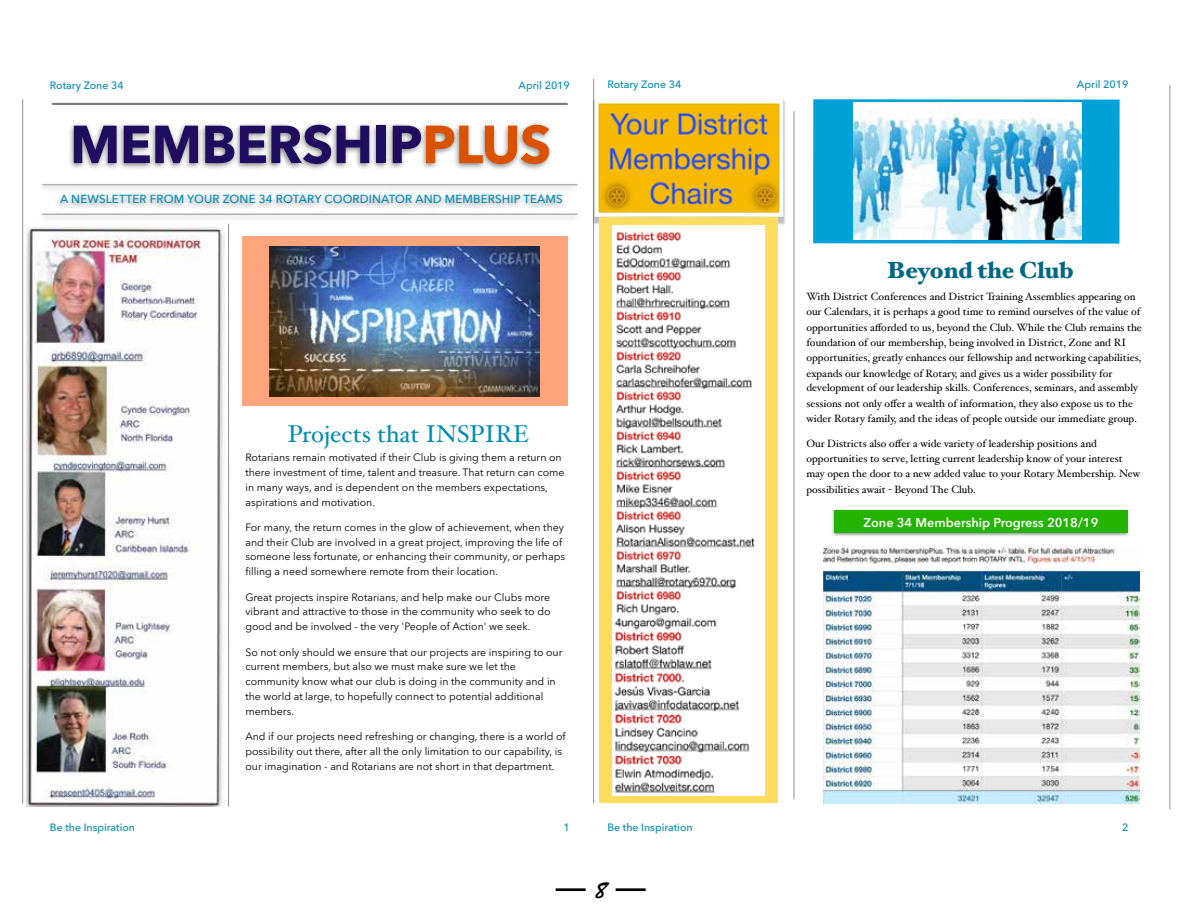
<style>
.page{position:relative;width:1188px;height:918px;background:#fff}
.page>*{position:absolute;margin:0;border:0;box-sizing:border-box;transform-origin:0 0}
.t1{font:700 52.8px "Avenir Next";letter-spacing:-.01em;color:#200d60}
.t2{font:30px "Brush Script Std";color:#000}
.t3{font:24.3px "Hoefler Text";color:#008cb4}
.t4{font:900 23.25px "Hoefler Text";color:#006886}
.t5{font:600 12.75px "Avenir Next";color:#fff}
.t6{font:500 11.7px "Avenir Next";letter-spacing:.01em;color:#008cb4}
.t7{font:10.65px/14.9px "Hoefler Text";color:#000}
.t8{font:500 10.65px "Avenir Next";color:#008cb4}
.t9{font:10.5px/14.9px "Avenir Next";color:#000}
.t10{font:500 10.5px "Avenir Next";color:#008cb4}
.s1{color:#da5100}
.s2{font-size:24px}
</style>
<div class="page">
<hr style="left:228px;top:224px;width:1px;height:583px;background:#929292">
<hr style="left:22px;top:99px;width:1px;height:705px;background:#929292">
<img style="left:33px;top:123px;width:545px;height:108px">
<hr style="left:42px;top:184px;width:536px;height:1px;background:#929292">
<hr style="left:42px;top:214px;width:536px;height:1px;background:#929292">
<hr style="left:52px;top:103px;width:516px;height:2px;background:#7a7a7a">
<div style="left:242px;top:237px;width:326px;height:169px;background:#ffa57d"></div>
<img style="left:27px;top:228px;width:198px;height:579px">
<img style="left:270px;top:246px;width:270px;height:151px">
<hr style="left:794px;top:111px;width:1px;height:688px;background:#929292">
<hr style="left:593px;top:79px;width:1px;height:724px;background:#929292">
<hr style="left:1170px;top:85px;width:1px;height:724px;background:#929292">
<img style="left:594px;top:100px;width:191px;height:125px">
<div style="left:813px;top:99px;width:307px;height:145px;background:#00a1d8"></div>
<img style="left:832px;top:509px;width:297px;height:27px">
<div style="left:834px;top:510px;width:294px;height:23px;background:#23b400"></div>
<img style="left:853px;top:103px;width:228px;height:137px">
<div style="left:600px;top:217px;width:178px;height:586px;background:#fedc5e"></div>
<img style="left:613px;top:225px;width:152px;height:570px">
<img style="left:824px;top:547px;width:315px;height:256px">
<p class="t10" style="left:50px;top:77px;width:75px">Rotary Zone 34</p>
<p class="t10" style="left:519px;top:77px;width:53px">April 2019</p>
<h1 class="t1" style="left:70px;top:99px;width:483px">MEMBERSHIP<span class="s1">PLUS</span></h1>
<p class="t6" style="left:60px;top:189px;width:504px">A NEWSLETTER FROM YOUR ZONE 34 ROTARY COORDINATOR AND MEMBERSHIP TEAMS</p>
<h3 class="t3" style="left:288px;top:419px;width:243px">Projects that INSPIRE</h3>
<p class="t9" style="left:245px;top:450px;width:321px">Rotarians remain motivated if their Club is giving them a return on there investment of time, talent and treasure. That return can come in many ways, and is dependent on the members expectations, aspirations and motivation.</p>
<p class="t9" style="left:245px;top:519px;width:321px">For many, the return comes in the glow of achievement, when they and their Club are involved in a great project, improving the life of someone less fortunate, or enhancing their community, or perhaps filling a need somewhere remote from their location.</p>
<p class="t9" style="left:245px;top:589px;width:307px;text-align:justify">Great projects inspire Rotarians, and help make our Clubs more vibrant and attractive to those in the community who seek to do good and be involved - the very 'People of Action' we seek.</p>
<p class="t9" style="left:245px;top:644px;width:319px">So not only should we ensure that our projects are inspiring to our current members, but also we must make sure we let the community know what our club is doing in the community and in the world at large, to hopefully connect to potential additional members.</p>
<p class="t9" style="left:245px;top:729px;width:322px">And if our projects need refreshing or changing, there is a world of possibility out there, after all the only limitation to our capability, is our imagination - and Rotarians are not short in that department.</p>
<p class="t10" style="left:50px;top:818px;width:87px">Be the Inspiration</p>
<p class="t10" style="left:564px;top:819px;width:8px">1</p>
<p class="t8" style="left:607px;top:75px;width:75px">Rotary Zone 34</p>
<p class="t8" style="left:1077px;top:75px;width:53px">April 2019</p>
<h3 class="t4" style="left:887px;top:257px;width:188px">Beyond the Club</h3>
<p class="t7" style="left:806px;top:289px;width:335px">With District Conferences and District Training Assemblies appearing on our Calendars, it is perhaps a good time to remind ourselves of the value of</p>
<p class="t7" style="left:806px;top:320px;width:337px">opportunities afforded to us, beyond the Club. While the Club remains the foundation of our membership, being involved in District, Zone and RI opportunities, greatly enhances our fellowship and networking capabilities,</p>
<p class="t7" style="left:806px;top:366px;width:333px">expands our knowledge of Rotary, and gives us a wider possibility for development of our leadership skills. Conferences, seminars, and assembly</p>
<p class="t7" style="left:806px;top:396px;width:332px">sessions not only offer a wealth of information, they also expose us to the wider Rotary family, and the ideas of people outside our immediate group.</p>
<p class="t7" style="left:806px;top:435px;width:318px;line-height:15.9px">Our Districts also offer a wide variety of leadership positions and opportunities to serve, letting current leadership know of your interest</p>
<p class="t7" style="left:806px;top:466px;width:335px;line-height:15.9px">may open the door to a new added value to your Rotary Membership. New possibilities await - Beyond The Club.</p>
<p class="t5" style="left:864px;top:512px;width:236px">Zone 34 Membership Progress 2018/19</p>
<p class="t8" style="left:607px;top:818px;width:87px">Be the Inspiration</p>
<p class="t8" style="left:1122px;top:818px;width:8px">2</p>
<h2 class="t2" style="left:556px;top:872px;width:91px">— <span class="s2">8</span> —</h2>
</div>
